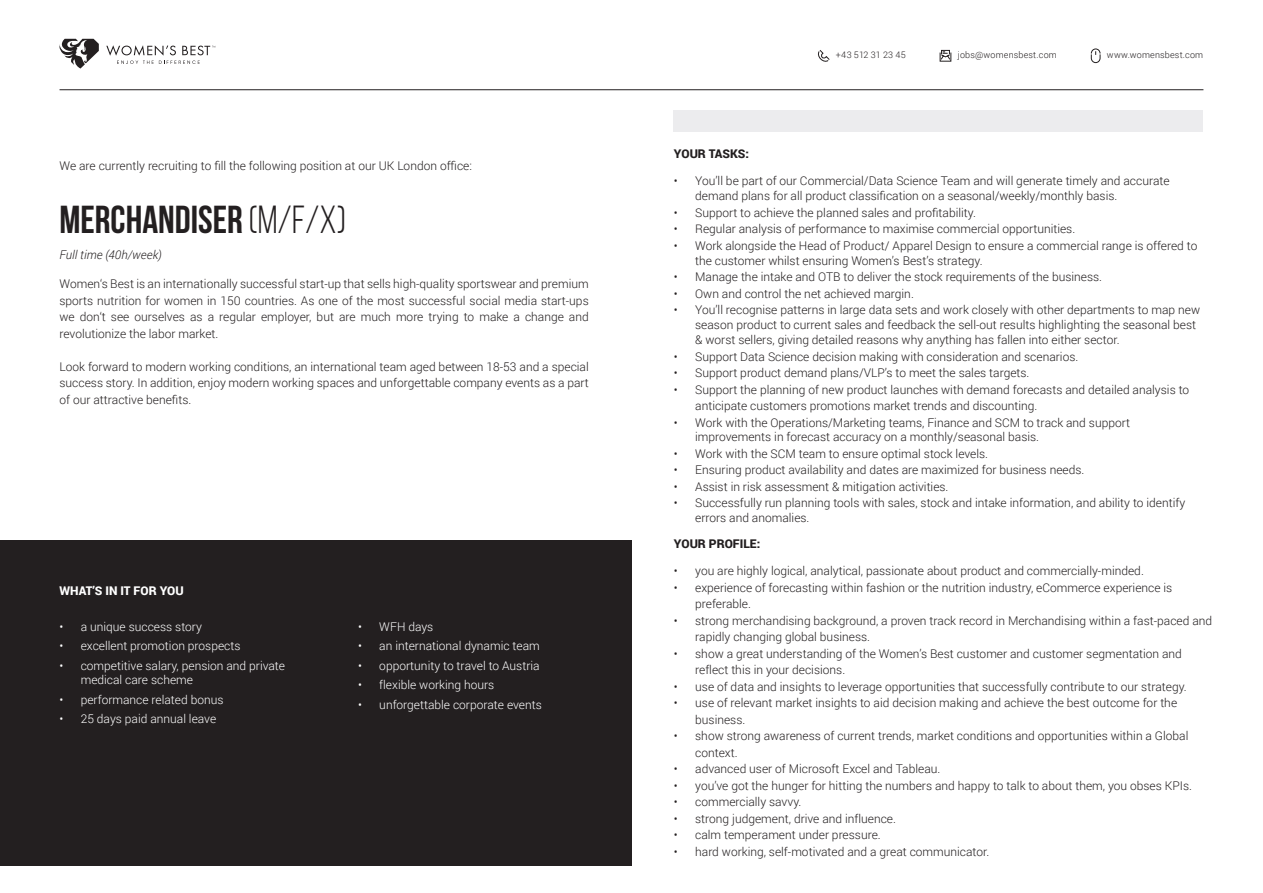
<style>
.page{position:relative;width:1263px;height:893px;background:#fff}
.page>*{position:absolute;margin:0;border:0;box-sizing:border-box;transform-origin:0 0}
.T4{font:700 39px "Bebas Neue";color:#231f20}
.Einf__Abs{font:300 12px/16.5px "Roboto";color:#231f20}
.t1{font:300 12px/14.4px "Roboto";color:#fff}
.Einf__Abs-2{font:900 12px "Roboto";color:#231f20}
.BC___No_Indent{font:italic 300 12px "Roboto";letter-spacing:.015em;color:#231f20}
.Einf__Abs-3{font:900 12px "Roboto";color:#fff}
.t2{font:300 9px "Roboto";letter-spacing:.02em;color:#231f20}
.s1{font-weight:400}
</style>
<div class="page">
<svg style="left:939px;top:50px;width:13px;height:12px"></svg>
<svg style="left:1090px;top:48px;width:11px;height:15px"></svg>
<svg style="left:818px;top:50px;width:12px;height:12px"></svg>
<hr style="left:60px;top:89px;width:1143px;height:1px;background:#231f20">
<svg style="left:59px;top:39px;width:40px;height:30px"></svg>
<svg style="left:106px;top:45px;width:109px;height:19px"></svg>
<div style="left:0;top:540px;width:632px;height:325px;background:#231f20"></div>
<div style="left:673px;top:111px;width:529px;height:21px;background:#ececee"></div>
<p class="Einf__Abs" style="left:59px;top:157px;width:414px">We are currently recruiting to fill the following position at our UK London office:</p>
<p class="T4" style="left:60px;top:199px;width:288px">MERCHANDISER <span class="s1">(M/F/X)</span></p>
<p class="BC___No_Indent" style="left:60px;top:246px;width:104px">Full time (40h/week)</p>
<p class="Einf__Abs" style="left:59px;top:275px;width:531px;text-align:justify">Women‘s Best is an internationally successful start-up that sells high-quality sportswear and premium sports nutrition for women in 150 countries. As one of the most successful social media start-ups we don‘t see ourselves as a regular employer, but are much more trying to make a change and revolutionize the labor market.</p>
<p class="Einf__Abs" style="left:59px;top:358px;width:531px;text-align:justify">Look forward to modern working conditions, an international team aged between 18-53 and a special success story. In addition, enjoy modern working spaces and unforgettable company events as a part of our attractive benefits.</p>
<p class="Einf__Abs-3" style="left:59px;top:582px;width:126px">WHAT’S IN IT FOR YOU</p>
<p class="t1" style="left:59px;top:619px;width:144px">• a unique success story</p>
<p class="t1" style="left:59px;top:638px;width:183px">• excellent promotion prospects</p>
<p class="t1" style="left:81px;top:658px;width:206px;text-indent:-21px">• competitive salary, pension and private medical care scheme</p>
<p class="t1" style="left:59px;top:692px;width:166px">• performance related bonus</p>
<p class="t1" style="left:59px;top:711px;width:158px">• 25 days paid annual leave</p>
<p class="t1" style="left:358px;top:619px;width:77px">• WFH days</p>
<p class="t1" style="left:358px;top:638px;width:183px">• an international dynamic team</p>
<p class="t1" style="left:358px;top:658px;width:183px">• opportunity to travel to Austria</p>
<p class="t1" style="left:358px;top:677px;width:138px">• flexible working hours</p>
<p class="t1" style="left:358px;top:697px;width:185px">• unforgettable corporate events</p>
<p class="t2" style="left:836px;top:49px;width:71px">+43 512 31 23 45</p>
<p class="t2" style="left:958px;top:49px;width:101px">jobs@womensbest.com</p>
<p class="t2" style="left:1107px;top:49px;width:98px">www.womensbest.com</p>
<p class="Einf__Abs-2" style="left:674px;top:145px;width:77px">YOUR TASKS:</p>
<p class="Einf__Abs" style="left:695px;top:173px;width:476px;line-height:15px;text-indent:-21px">• You’ll be part of our Commercial/Data Science Team and will generate timely and accurate demand plans for all product classification on a seasonal/weekly/monthly basis.</p>
<p class="Einf__Abs" style="left:674px;top:204px;width:304px">• Support to achieve the planned sales and profitability.</p>
<p class="Einf__Abs" style="left:674px;top:220px;width:403px">• Regular analysis of performance to maximise commercial opportunities.</p>
<p class="Einf__Abs" style="left:695px;top:238px;width:504px;line-height:15px;text-indent:-21px">• Work alongside the Head of Product/ Apparel Design to ensure a commercial range is offered to the customer whilst ensuring Women’s Best’s strategy.</p>
<p class="Einf__Abs" style="left:674px;top:268px;width:430px">• Manage the intake and OTB to deliver the stock requirements of the business.</p>
<p class="Einf__Abs" style="left:674px;top:285px;width:241px">• Own and control the net achieved margin.</p>
<p class="Einf__Abs" style="left:695px;top:302px;width:506px;line-height:15px;text-indent:-21px">• You’ll recognise patterns in large data sets and work closely with other departments to map new season product to current sales and feedback the sell-out results highlighting the seasonal best &amp; worst sellers, giving detailed reasons why anything has fallen into either sector.</p>
<p class="Einf__Abs" style="left:674px;top:348px;width:406px">• Support Data Science decision making with consideration and scenarios.</p>
<p class="Einf__Abs" style="left:674px;top:364px;width:357px">• Support product demand plans/VLP’s to meet the sales targets.</p>
<p class="Einf__Abs" style="left:695px;top:381px;width:495px;text-indent:-21px">• Support the planning of new product launches with demand forecasts and detailed analysis to anticipate customers promotions market trends and discounting.</p>
<p class="Einf__Abs" style="left:695px;top:415px;width:436px;line-height:14.4px;text-indent:-21px">• Work with the Operations/Marketing teams, Finance and SCM to track and support improvements in forecast accuracy on a monthly/seasonal basis.</p>
<p class="Einf__Abs" style="left:674px;top:445px;width:316px">• Work with the SCM team to ensure optimal stock levels.</p>
<p class="Einf__Abs" style="left:674px;top:461px;width:412px">• Ensuring product availability and dates are maximized for business needs.</p>
<p class="Einf__Abs" style="left:674px;top:478px;width:276px">• Assist in risk assessment &amp; mitigation activities.</p>
<p class="Einf__Abs" style="left:695px;top:495px;width:492px;line-height:15px;text-indent:-21px">• Successfully run planning tools with sales, stock and intake information, and ability to identify errors and anomalies.</p>
<p class="Einf__Abs-2" style="left:674px;top:536px;width:88px">YOUR PROFILE:</p>
<p class="Einf__Abs" style="left:674px;top:562px;width:471px">• you are highly logical, analytical, passionate about product and commercially-minded.</p>
<p class="Einf__Abs" style="left:695px;top:579px;width:479px;text-indent:-21px">• experience of forecasting within fashion or the nutrition industry, eCommerce experience is preferable.</p>
<p class="Einf__Abs" style="left:695px;top:612px;width:518px;text-indent:-21px">• strong merchandising background, a proven track record in Merchandising within a fast-paced and rapidly changing global business.</p>
<p class="Einf__Abs" style="left:695px;top:645px;width:488px;text-indent:-21px">• show a great understanding of the Women’s Best customer and customer segmentation and reflect this in your decisions.</p>
<p class="Einf__Abs" style="left:674px;top:678px;width:514px">• use of data and insights to leverage opportunities that successfully contribute to our strategy.</p>
<p class="Einf__Abs" style="left:695px;top:694px;width:483px;text-indent:-21px">• use of relevant market insights to aid decision making and achieve the best outcome for the business.</p>
<p class="Einf__Abs" style="left:695px;top:727px;width:495px;text-indent:-21px">• show strong awareness of current trends, market conditions and opportunities within a Global context.</p>
<p class="Einf__Abs" style="left:674px;top:760px;width:268px">• advanced user of Microsoft Excel and Tableau.</p>
<p class="Einf__Abs" style="left:674px;top:777px;width:520px">• you’ve got the hunger for hitting the numbers and happy to talk to about them, you obses KPIs.</p>
<p class="Einf__Abs" style="left:674px;top:793px;width:129px">• commercially savvy.</p>
<p class="Einf__Abs" style="left:674px;top:810px;width:224px">• strong judgement, drive and influence.</p>
<p class="Einf__Abs" style="left:674px;top:826px;width:208px">• calm temperament under pressure.</p>
<p class="Einf__Abs" style="left:674px;top:843px;width:317px">• hard working, self-motivated and a great communicator.</p>
</div>
